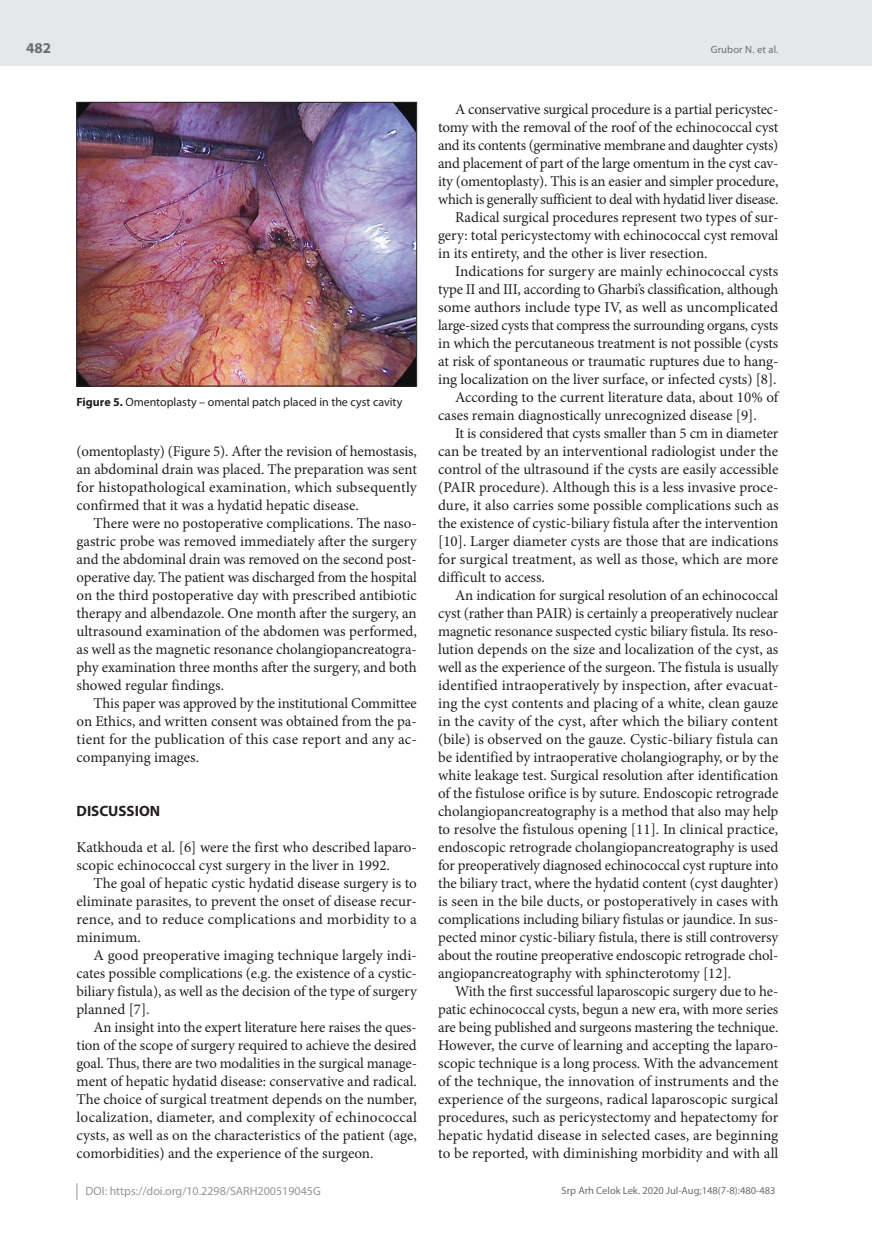
<style>
.page{position:relative;width:872px;height:1234px;background:#fff}
.page>*{position:absolute;margin:0;border:0;box-sizing:border-box;transform-origin:0 0}
.t1{font:15px/18px "Minion Pro";letter-spacing:-.005em;color:#231f20;text-align:justify}
.t2{font:15px "Minion Pro";letter-spacing:-.025em;color:#231f20}
.t3{font:700 15px "Myriad Pro";color:#231f20}
.t4{font:700 15px "Myriad Pro";color:#6c6d70}
.t5{font:12px "Myriad Pro";color:#231f20}
.t6{font:12px "Myriad Pro";color:#939598}
.t7{font:10.5px "Myriad Pro";color:#6c6d70}
.s1{font-weight:700}
</style>
<div class="page">
<div style="left:0;top:0;width:872px;height:66px;background:#e6e7e9"></div>
<svg style="left:77px;top:1183px;width:1px;height:16px"></svg>
<img style="left:79px;top:104px;width:336px;height:280px">
<div style="left:77px;top:102px;width:340px;height:284px;border:1px solid #231f20"></div>
<p class="t4" style="left:26px;top:38px;width:26px">482</p>
<p class="t5" style="left:77px;top:394px;width:327px"><span class="s1">Figure 5.</span> Omentoplasty – omental patch placed in the cyst cavity</p>
<p class="t1" style="left:77px;top:442px;width:342px">(omentoplasty) (Figure 5). After the revision of hemostasis, an abdominal drain was placed. The preparation was sent for histopathological examination, which subsequently confirmed that it was a hydatid hepatic disease.</p>
<p class="t1" style="left:77px;top:514px;width:342px;text-indent:17px">There were no postoperative complications. The naso&shy;gastric probe was removed immediately after the surgery and the abdominal drain was removed on the second post&shy;operative day. The patient was discharged from the hospital on the third postoperative day with prescribed antibiotic therapy and albendazole. One month after the surgery, an ultrasound examination of the abdomen was performed, as well as the magnetic resonance cholangiopancreatogra&shy;phy examination three months after the surgery, and both showed regular findings.</p>
<p class="t1" style="left:77px;top:694px;width:342px;text-indent:17px">This paper was approved by the institutional Committee on Ethics, and written consent was obtained from the pa&shy;tient for the publication of this case report and any ac&shy;companying images.</p>
<p class="t3" style="left:77px;top:801px;width:85px">DISCUSSION</p>
<p class="t1" style="left:77px;top:838px;width:342px">Katkhouda et al. [6] were the first who described laparo&shy;scopic echinococcal cyst surgery in the liver in 1992.</p>
<p class="t1" style="left:77px;top:874px;width:342px;text-indent:17px">The goal of hepatic cystic hydatid disease surgery is to eliminate parasites, to prevent the onset of disease recur&shy;rence, and to reduce complications and morbidity to a minimum.</p>
<p class="t1" style="left:77px;top:946px;width:342px;text-indent:17px">A good preoperative imaging technique largely indi&shy;cates possible complications (e.g. the existence of a cystic&shy;biliary fistula), as well as the decision of the type of surgery planned [7].</p>
<p class="t1" style="left:77px;top:1018px;width:342px;text-indent:17px">An insight into the expert literature here raises the ques&shy;tion of the scope of surgery required to achieve the desired goal. Thus, there are two modalities in the surgical manage&shy;ment of hepatic hydatid disease: conservative and radical.<br>The choice of surgical treatment depends on the number, localization, diameter, and complexity of echinococcal cysts, as well as on the characteristics of the patient (age, comorbidities) and the experience of the surgeon.</p>
<p class="t7" style="left:710px;top:43px;width:69px">Grubor N. et al.</p>
<p class="t1" style="left:455px;top:100px;width:325px">A conservative surgical procedure is a partial pericystec-</p>
<p class="t1" style="left:438px;top:118px;width:342px">tomy with the removal of the roof of the echinococcal cyst</p>
<p class="t2" style="left:438px;top:135px;width:342px">and its contents (germinative membrane and daughter cysts)</p>
<p class="t1" style="left:438px;top:154px;width:342px">and placement of part of the large omentum in the cyst cav-</p>
<p class="t1" style="left:438px;top:172px;width:342px">ity (omentoplasty). This is an easier and simpler procedure,</p>
<p class="t1" style="left:438px;top:190px;width:342px">which is generally sufficient to deal with hydatid liver disease.</p>
<p class="t1" style="left:455px;top:208px;width:325px">Radical surgical procedures represent two types of sur-</p>
<p class="t1" style="left:438px;top:226px;width:342px">gery: total pericystectomy with echinococcal cyst removal</p>
<p class="t1" style="left:438px;top:244px;width:271px">in its entirety, and the other is liver resection.</p>
<p class="t1" style="left:455px;top:262px;width:325px">Indications for surgery are mainly echinococcal cysts</p>
<p class="t1" style="left:438px;top:280px;width:342px">type II and III, according to Gharbi’s classification, although</p>
<p class="t1" style="left:438px;top:298px;width:342px">some authors include type IV, as well as uncomplicated</p>
<p class="t1" style="left:438px;top:316px;width:342px">large-sized cysts that compress the surrounding organs, cysts</p>
<p class="t1" style="left:438px;top:334px;width:342px">in which the percutaneous treatment is not possible (cysts</p>
<p class="t1" style="left:438px;top:352px;width:342px">at risk of spontaneous or traumatic ruptures due to hang-</p>
<p class="t1" style="left:438px;top:370px;width:340px">ing localization on the liver surface, or infected cysts) [8].</p>
<p class="t1" style="left:455px;top:388px;width:325px">According to the current literature data, about 10% of</p>
<p class="t1" style="left:438px;top:406px;width:320px">cases remain diagnostically unrecognized disease [9].</p>
<p class="t1" style="left:455px;top:424px;width:325px">It is considered that cysts smaller than 5 cm in diameter</p>
<p class="t1" style="left:438px;top:442px;width:342px">can be treated by an interventional radiologist under the</p>
<p class="t1" style="left:438px;top:460px;width:342px">control of the ultrasound if the cysts are easily accessible</p>
<p class="t1" style="left:438px;top:478px;width:342px">(PAIR procedure). Although this is a less invasive proce-</p>
<p class="t1" style="left:438px;top:496px;width:342px">dure, it also carries some possible complications such as</p>
<p class="t1" style="left:438px;top:514px;width:342px">the existence of cystic-biliary fistula after the intervention</p>
<p class="t1" style="left:438px;top:532px;width:342px">[10]. Larger diameter cysts are those that are indications</p>
<p class="t1" style="left:438px;top:550px;width:342px">for surgical treatment, as well as those, which are more</p>
<p class="t1" style="left:438px;top:568px;width:108px">difficult to access.</p>
<p class="t1" style="left:455px;top:586px;width:325px">An indication for surgical resolution of an echinococcal</p>
<p class="t1" style="left:438px;top:604px;width:342px">cyst (rather than PAIR) is certainly a preoperatively nuclear</p>
<p class="t1" style="left:438px;top:622px;width:342px">magnetic resonance suspected cystic biliary fistula. Its reso-</p>
<p class="t1" style="left:438px;top:640px;width:342px">lution depends on the size and localization of the cyst, as</p>
<p class="t1" style="left:438px;top:658px;width:342px">well as the experience of the surgeon. The fistula is usually</p>
<p class="t1" style="left:438px;top:676px;width:342px">identified intraoperatively by inspection, after evacuat-</p>
<p class="t1" style="left:438px;top:694px;width:342px">ing the cyst contents and placing of a white, clean gauze</p>
<p class="t1" style="left:438px;top:712px;width:342px">in the cavity of the cyst, after which the biliary content</p>
<p class="t1" style="left:438px;top:730px;width:342px">(bile) is observed on the gauze. Cystic-biliary fistula can</p>
<p class="t1" style="left:438px;top:748px;width:342px">be identified by intraoperative cholangiography, or by the</p>
<p class="t1" style="left:438px;top:766px;width:342px">white leakage test. Surgical resolution after identification</p>
<p class="t1" style="left:438px;top:784px;width:342px">of the fistulose orifice is by suture. Endoscopic retrograde</p>
<p class="t1" style="left:438px;top:802px;width:342px">cholangiopancreatography is a method that also may help</p>
<p class="t1" style="left:438px;top:820px;width:342px">to resolve the fistulous opening [11]. In clinical practice,</p>
<p class="t1" style="left:438px;top:838px;width:342px">endoscopic retrograde cholangiopancreatography is used</p>
<p class="t1" style="left:438px;top:856px;width:342px">for preoperatively diagnosed echinococcal cyst rupture into</p>
<p class="t1" style="left:438px;top:874px;width:342px">the biliary tract, where the hydatid content (cyst daughter)</p>
<p class="t1" style="left:438px;top:892px;width:342px">is seen in the bile ducts, or postoperatively in cases with</p>
<p class="t1" style="left:438px;top:910px;width:342px">complications including biliary fistulas or jaundice. In sus-</p>
<p class="t1" style="left:438px;top:928px;width:342px">pected minor cystic-biliary fistula, there is still controversy</p>
<p class="t1" style="left:438px;top:946px;width:342px">about the routine preoperative endoscopic retrograde chol-</p>
<p class="t1" style="left:438px;top:964px;width:295px">angiopancreatography with sphincterotomy [12].</p>
<p class="t1" style="left:455px;top:982px;width:325px">With the first successful laparoscopic surgery due to he-</p>
<p class="t1" style="left:438px;top:1000px;width:342px">patic echinococcal cysts, begun a new era, with more series</p>
<p class="t1" style="left:438px;top:1018px;width:342px">are being published and surgeons mastering the technique.</p>
<p class="t1" style="left:438px;top:1036px;width:342px">However, the curve of learning and accepting the laparo-</p>
<p class="t1" style="left:438px;top:1054px;width:342px">scopic technique is a long process. With the advancement</p>
<p class="t1" style="left:438px;top:1072px;width:342px">of the technique, the innovation of instruments and the</p>
<p class="t1" style="left:438px;top:1090px;width:342px">experience of the surgeons, radical laparoscopic surgical</p>
<p class="t1" style="left:438px;top:1108px;width:342px">procedures, such as pericystectomy and hepatectomy for</p>
<p class="t1" style="left:438px;top:1126px;width:342px">hepatic hydatid disease in selected cases, are beginning</p>
<p class="t1" style="left:438px;top:1144px;width:342px">to be reported, with diminishing morbidity and with all</p>
<p class="t6" style="left:86px;top:1183px;width:237px">DOI: https://doi.org/10.2298/SARH200519045G</p>
<p class="t7" style="left:561px;top:1184px;width:216px">Srp Arh Celok Lek. 2020 Jul-Aug;148(7-8):480-483</p>
</div>
